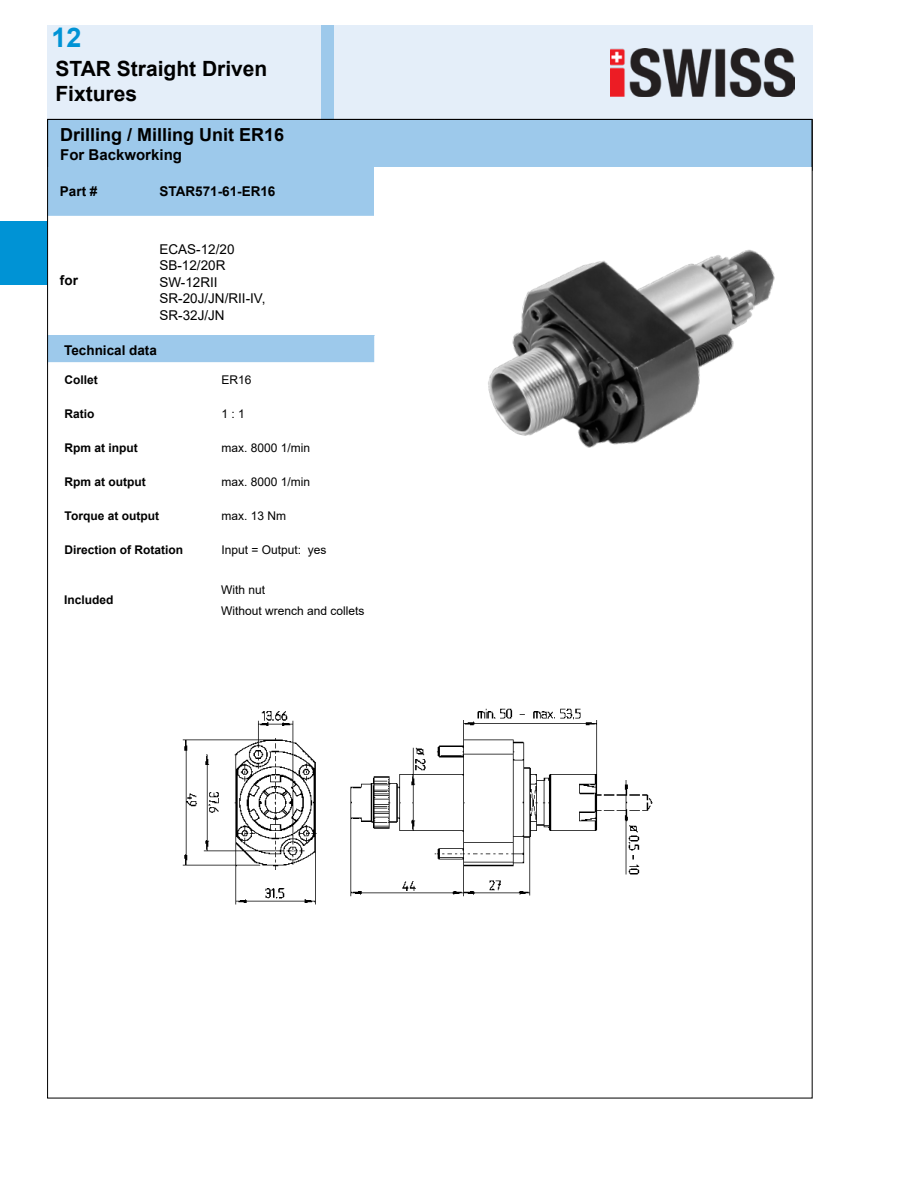
<style>
.page{position:relative;width:918px;height:1188px;background:#fff}
.page>*{position:absolute;margin:0;border:0;box-sizing:border-box;transform-origin:0 0}
.t1{font:700 27px "Arial";color:#0093d5}
.t2{font:700 21px/25px "Arial";color:#000}
.t3{font:700 18px "Arial";color:#000}
.t4{font:700 15px "Arial";color:#000}
.t5{font:13.5px/16.5px "Arial";color:#000}
.t6{font:700 13.5px "Arial";color:#000}
.t7{font:12px/21.6px "Arial";color:#000}
.t8{font:700 12px "Arial";color:#000}
</style>
<div class="page">
<div style="left:47px;top:26px;width:766px;height:93px;background:#e4eef9"></div>
<div style="left:322px;top:26px;width:12px;height:93px;background:#9dc9eb"></div>
<img style="left:610px;top:49px;width:185px;height:48px">
<div style="left:0;top:221px;width:47px;height:63px;background:#0093d5"></div>
<div style="left:49px;top:121px;width:762px;height:95px;background:#9dc9eb"></div>
<div style="left:374px;top:167px;width:438px;height:52px;background:#fff"></div>
<div style="left:47px;top:336px;width:327px;height:29px;background:#9dc9eb"></div>
<svg style="left:49px;top:362px;width:325px;height:3px"></svg>
<img style="left:488px;top:249px;width:287px;height:199px">
<img style="left:182px;top:708px;width:471px;height:197px">
<h1 class="t1" style="left:51px;top:18px;width:32px">12</h1>
<h2 class="t2" style="left:55px;top:57px;width:213px">STAR Straight Driven<br>Fixtures</h2>
<h3 class="t3" style="left:60px;top:122px;width:225px">Drilling / Milling Unit ER16</h3>
<p class="t4" style="left:60px;top:144px;width:123px">For Backworking</p>
<p class="t6" style="left:60px;top:182px;width:39px">Part #</p>
<p class="t6" style="left:159px;top:182px;width:118px">STAR571-61-ER16</p>
<p class="t6" style="left:60px;top:270px;width:19px">for</p>
<p class="t5" style="left:159px;top:241px;width:108px">ECAS-12/20<br>SB-12/20R<br>SW-12RII<br>SR-20J/JN/RII-IV,<br>SR-32J/JN</p>
<p class="t6" style="left:64px;top:341px;width:94px">Technical data</p>
<p class="t8" style="left:65px;top:371px;width:35px">Collet</p>
<p class="t7" style="left:222px;top:368px;width:32px">ER16</p>
<p class="t8" style="left:65px;top:405px;width:31px">Ratio</p>
<p class="t7" style="left:222px;top:402px;width:25px">1 : 1</p>
<p class="t8" style="left:65px;top:439px;width:75px">Rpm at input</p>
<p class="t7" style="left:222px;top:436px;width:90px">max. 8000 1/min</p>
<p class="t8" style="left:65px;top:473px;width:83px">Rpm at output</p>
<p class="t7" style="left:222px;top:470px;width:90px">max. 8000 1/min</p>
<p class="t8" style="left:65px;top:507px;width:96px">Torque at output</p>
<p class="t7" style="left:222px;top:505px;width:66px">max. 13 Nm</p>
<p class="t8" style="left:65px;top:541px;width:120px">Direction of Rotation</p>
<p class="t7" style="left:222px;top:539px;width:107px">Input = Output: yes</p>
<p class="t8" style="left:64px;top:592px;width:51px">Included</p>
<p class="t7" style="left:221px;top:579px;width:145px">With nut<br>Without wrench and collets</p>
</div>
